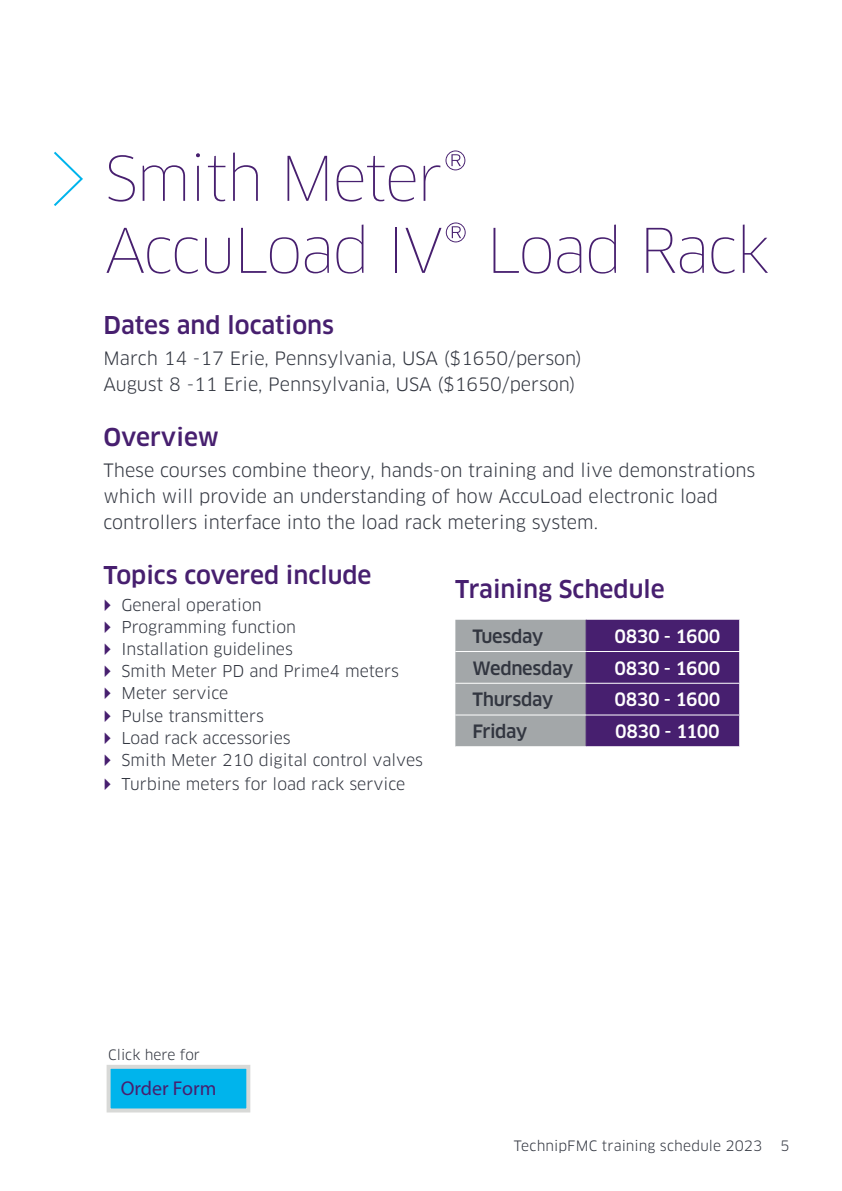
<style>
.page{position:relative;width:842px;height:1191px;background:#fff}
.page>*{position:absolute;margin:0;border:0;box-sizing:border-box;transform-origin:0 0}
.t1{font:100 60px/72px "Clan OT";letter-spacing:-.03em;color:#471f6f}
.t2{font:500 24px "Clan OT";color:#471f6f}
.t3{font:20px "Myriad Pro";color:#471f6f}
.t4{font:18px/26px "Clan OT";color:#323640}
.t5{font:500 18px "Clan OT";letter-spacing:-.015em;color:#fff}
.t6{font:500 18px "Clan OT";letter-spacing:-.025em;color:#323640}
.t7{font:16px/22px "Clan OT";color:#323640}
.t8{font:14px "Clan OT";color:#323640}
</style>
<div class="page">
<svg style="left:54px;top:151px;width:29px;height:55px"></svg>
<div style="left:107px;top:1064px;width:143px;height:48px;background:#00b4ec;border:4px solid #d8d9d7"></div>
<svg style="left:455px;top:620px;width:284px;height:126px;background:#725e8a"></svg>
<hr style="left:586px;top:620px;width:1px;height:31px;background:#471f6f">
<hr style="left:586px;top:652px;width:1px;height:31px;background:#471f6f">
<hr style="left:586px;top:684px;width:1px;height:30px;background:#471f6f">
<hr style="left:586px;top:715px;width:1px;height:31px;background:#471f6f">
<hr style="left:455px;top:651px;width:131px;height:1px;background:#fff">
<hr style="left:586px;top:651px;width:154px;height:1px;background:#fff">
<hr style="left:455px;top:683px;width:131px;height:1px;background:#fff">
<hr style="left:586px;top:683px;width:154px;height:1px;background:#fff">
<hr style="left:455px;top:714px;width:131px;height:1px;background:#fff">
<hr style="left:586px;top:714px;width:154px;height:1px;background:#fff">
<h1 class="t1" style="left:105px;top:142px;width:666px">Smith Meter®<br>AccuLoad IV® Load Rack</h1>
<h2 class="t2" style="left:103px;top:311px;width:232px">Dates and locations</h2>
<p class="t4" style="left:103px;top:346px;width:480px">March 14 -17 Erie, Pennsylvania, USA ($1650/person)<br>August 8 -11 Erie, Pennsylvania, USA ($1650/person)</p>
<h2 class="t2" style="left:103px;top:423px;width:117px">Overview</h2>
<p class="t4" style="left:103px;top:458px;width:653px">These courses combine theory, hands-on training and live demonstrations which will provide an understanding of how AccuLoad electronic load controllers interface into the load rack metering system.</p>
<h2 class="t2" style="left:103px;top:561px;width:270px">Topics covered include</h2>
<p class="t7" style="left:121px;top:594px;width:303px">General operation<br>Programming function<br>Installation guidelines<br>Smith Meter PD and Prime4 meters<br>Meter service<br>Pulse transmitters<br>Load rack accessories<br>Smith Meter 210 digital control valves</p>
<p class="t7" style="left:121px;top:772px;width:285px">Turbine meters for load rack service</p>
<h2 class="t2" style="left:455px;top:575px;width:211px">Training Schedule</h2>
<p class="t6" style="left:472px;top:626px;width:73px">Tuesday</p>
<p class="t5" style="left:614px;top:626px;width:108px">0830 - 1600</p>
<p class="t6" style="left:472px;top:657px;width:103px">Wednesday</p>
<p class="t5" style="left:614px;top:657px;width:108px">0830 - 1600</p>
<p class="t6" style="left:472px;top:689px;width:83px">Thursday</p>
<p class="t5" style="left:614px;top:689px;width:108px">0830 - 1600</p>
<p class="t6" style="left:472px;top:721px;width:57px">Friday</p>
<p class="t5" style="left:615px;top:721px;width:106px">0830 - 1100</p>
<p class="t8" style="left:108px;top:1046px;width:93px">Click here for</p>
<p class="t3" style="left:121px;top:1076px;width:97px">Order Form</p>
<p class="t8" style="left:514px;top:1137px;width:250px">TechnipFMC training schedule 2023</p>
<p class="t8" style="left:780px;top:1137px;width:11px">5</p>
</div>
